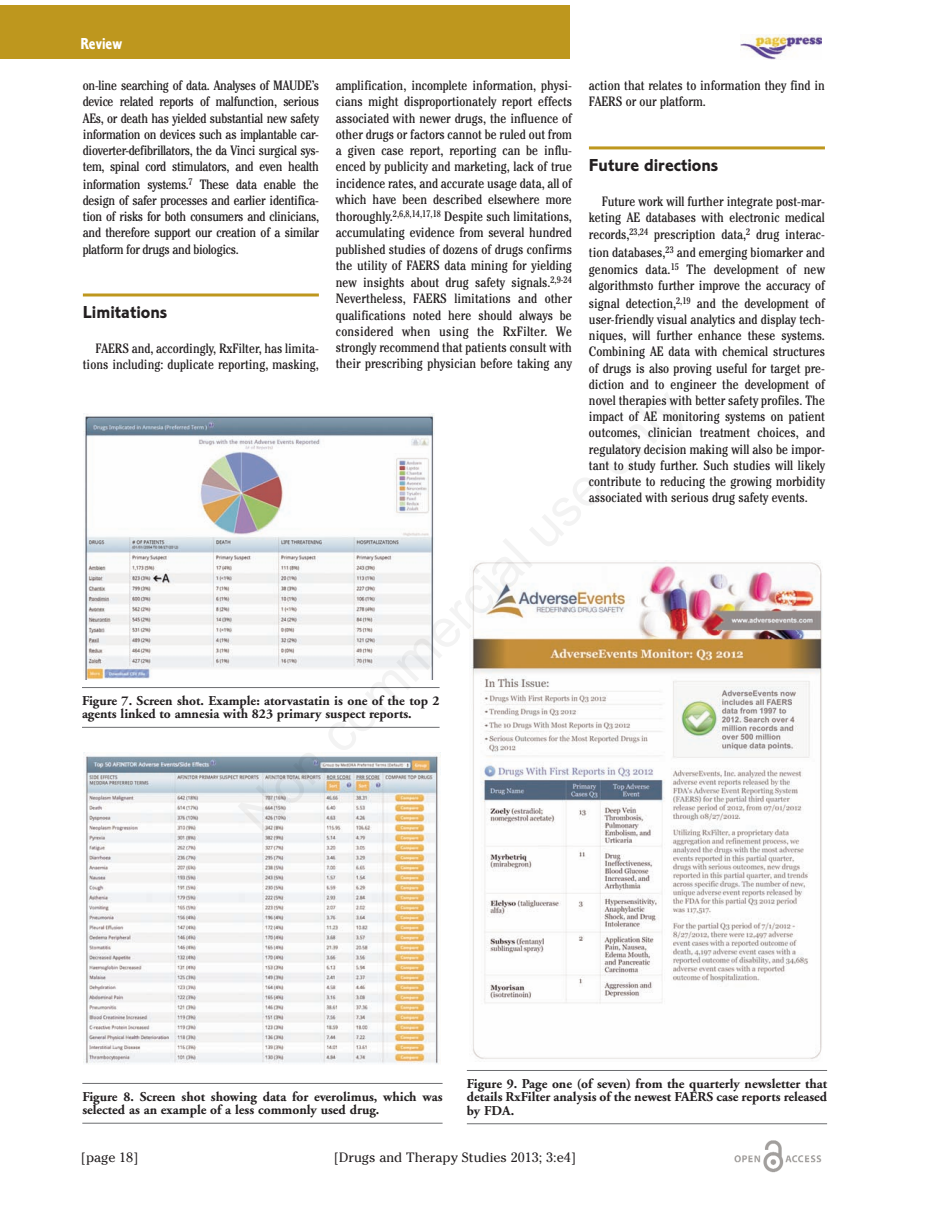
<style>
.page{position:relative;width:927px;height:1225px;background:#fff}
.page>*{position:absolute;margin:0;border:0;box-sizing:border-box;transform-origin:0 0}
.t1{font:18px "Corinthian Bold Plain";color:#231f20}
.t2{font:16.5px "Corinthian Bold Condensed Plain";color:#fff}
.t3{font:condensed 13.5px/16.4px "Cheltenham";color:#231f20;text-align:justify}
.t4{font:700 13.5px/13.5px "Adobe Garamond";color:#231f20}
.t5{font:13.5px "Cheltenham";color:#231f20}
</style>
<div class="page">
<hr style="left:83px;top:293px;width:236px;height:3px;background:#be971e">
<hr style="left:589px;top:146px;width:236px;height:3px;background:#be971e">
<div style="left:0;top:6px;width:570px;height:53px;background:#be971e"></div>
<img style="left:734px;top:1140px;width:88px;height:33px">
<img style="left:740px;top:34px;width:81px;height:25px">
<hr style="left:82px;top:687px;width:358px;height:1px;background:#6c6d70">
<hr style="left:82px;top:727px;width:358px;height:1px;background:#6c6d70">
<img style="left:83px;top:414px;width:352px;height:265px">
<hr style="left:82px;top:1083px;width:361px;height:1px;background:#6c6d70">
<hr style="left:82px;top:1122px;width:361px;height:1px;background:#6c6d70">
<img style="left:83px;top:752px;width:357px;height:312px">
<hr style="left:467px;top:1070px;width:360px;height:1px;background:#6c6d70">
<hr style="left:467px;top:1123px;width:360px;height:1px;background:#6c6d70">
<img style="left:471px;top:562px;width:351px;height:497px">
<p class="t2" style="left:80px;top:38px;width:43px">Review</p>
<p class="t3" style="left:83px;top:79px;width:238px">on-line searching of data. Analyses of MAUDE’s device related reports of malfunction, serious AEs, or death has yielded substantial new safety information on devices such as implantable car&shy;dioverter-defibrillators, the da Vinci surgical sys&shy;tem, spinal cord stimulators, and even health information systems.<sup>7</sup> These data enable the design of safer processes and earlier identifica&shy;tion of risks for both consumers and clinicians, and therefore support our creation of a similar platform for drugs and biologics.</p>
<h1 class="t1" style="left:83px;top:306px;width:86px">Limitations</h1>
<p class="t3" style="left:83px;top:341px;width:238px;text-align:right">FAERS and, accordingly, RxFilter, has limita&shy;tions including: duplicate reporting, masking,</p>
<p class="t3" style="left:336px;top:79px;width:238px">amplification, incomplete information, physi&shy;cians might disproportionately report effects associated with newer drugs, the influence of other drugs or factors cannot be ruled out from a given case report, reporting can be influ&shy;enced by publicity and marketing, lack of true incidence rates, and accurate usage data, all of which have been described elsewhere more thoroughly.<sup>2,6,8,14,17,18</sup> Despite such limitations, accumulating evidence from several hundred published studies of dozens of drugs confirms the utility of FAERS data mining for yielding new insights about drug safety signals.<sup>2,9-24<br></sup>Nevertheless, FAERS limitations and other qualifications noted here should always be considered when using the RxFilter. We strongly recommend that patients consult with their prescribing physician before taking any</p>
<p class="t3" style="left:589px;top:79px;width:238px">action that relates to information they find in<br>FAERS or our platform.</p>
<h1 class="t1" style="left:589px;top:159px;width:131px">Future directions</h1>
<p class="t3" style="left:589px;top:194px;width:238px;text-indent:13px">Future work will further integrate post-mar&shy;keting AE databases with electronic medical records,<sup>23,24</sup> prescription data,<sup>2</sup> drug interac&shy;tion databases,<sup>23</sup> and emerging biomarker and genomics data.<sup>15</sup> The development of new algorithmsto further improve the accuracy of signal detection,<sup>2,19</sup> and the development of user-friendly visual analytics and display tech&shy;niques, will further enhance these systems.<br>Combining AE data with chemical structures of drugs is also proving useful for target pre&shy;diction and to engineer the development of novel therapies with better safety profiles. The impact of AE monitoring systems on patient outcomes, clinician treatment choices, and regulatory decision making will also be impor&shy;tant to study further. Such studies will likely contribute to reducing the growing morbidity associated with serious drug safety events.</p>
<p class="t4" style="left:82px;top:695px;width:359px">Figure 7. Screen shot. Example: atorvastatin is one of the top 2 agents linked to amnesia with 823 primary suspect reports.</p>
<p class="t4" style="left:82px;top:1091px;width:362px">Figure 8. Screen shot showing data for everolimus, which was selected as an example of a less commonly used drug.</p>
<p class="t4" style="left:467px;top:1078px;width:362px;text-align:justify">Figure 9. Page one (of seven) from the quarterly newsletter that details RxFilter analysis of the newest FAERS case reports released by FDA.</p>
<p class="t5" style="left:81px;top:1149px;width:59px">[page 18]</p>
<p class="t5" style="left:334px;top:1149px;width:244px">[Drugs and Therapy Studies 2013; 3:e4]</p>
</div>
